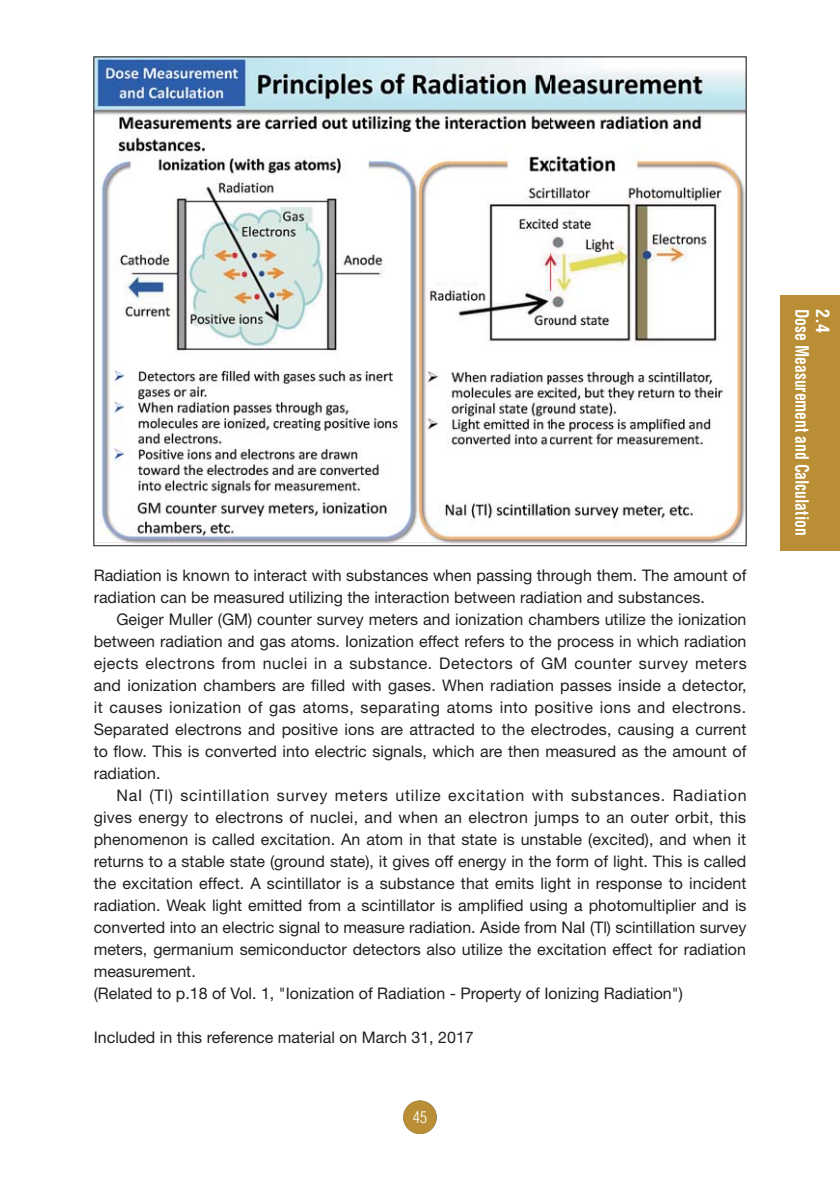
<style>
.page{position:relative;width:840px;height:1191px;background:#fff}
.page>*{position:absolute;margin:0;border:0;box-sizing:border-box;transform-origin:0 0}
.t1{font:700 condensed 18px "Helvetica";color:#fff;scale:.87 1}
.t2{font:700 condensed 18px "Helvetica";color:#fff}
.t3{font:16px/22px "Helvetica Neue";color:#231f20}
.t4{font:300 condensed 16px "Helvetica";color:#fff}
</style>
<div class="page">
<div style="left:780px;top:295px;width:59px;height:255px;background:#ba8e34"></div>
<div style="left:403px;top:1100px;width:33px;height:34px;background:#ba8e34;border-radius:50%"></div>
<img style="left:96px;top:126px;width:648px;height:418px">
<img style="left:96px;top:59px;width:648px;height:67px">
<img style="left:96px;top:125px;width:63px;height:417px">
<img style="left:680px;top:125px;width:64px;height:417px">
<img style="left:158px;top:540px;width:523px;height:2px">
<p class="t3" style="left:94px;top:566px;width:653px">Radiation is known to interact with substances when passing through them. The amount of radiation can be measured utilizing the interaction between radiation and substances.</p>
<p class="t3" style="left:94px;top:610px;width:654px;text-align:justify;text-indent:23px">Geiger Muller (GM) counter survey meters and ionization chambers utilize the ionization between radiation and gas atoms. Ionization effect refers to the process in which radiation ejects electrons from nuclei in a substance. Detectors of GM counter survey meters and ionization chambers are filled with gases. When radiation passes inside a detector, it causes ionization of gas atoms, separating atoms into positive ions and electrons.<br>Separated electrons and positive ions are attracted to the electrodes, causing a current to flow. This is converted into electric signals, which are then measured as the amount of radiation.</p>
<p class="t3" style="left:94px;top:786px;width:654px;text-indent:23px">NaI (Tl) scintillation survey meters utilize excitation with substances. Radiation gives energy to electrons of nuclei, and when an electron jumps to an outer orbit, this phenomenon is called excitation. An atom in that state is unstable (excited), and when it returns to a stable state (ground state), it gives off energy in the form of light. This is called the excitation effect. A scintillator is a substance that emits light in response to incident radiation. Weak light emitted from a scintillator is amplified using a photomultiplier and is converted into an electric signal to measure radiation. Aside from NaI (Tl) scintillation survey meters, germanium semiconductor detectors also utilize the excitation effect for radiation measurement.<br>(Related to p.18 of Vol. 1, "Ionization of Radiation - Property of Ionizing Radiation")</p>
<p class="t3" style="left:94px;top:1028px;width:381px">Included in this reference material on March 31, 2017</p>
<p class="t4" style="left:413px;top:1110px;width:16px">45</p>
<p class="t1" style="left:808px;top:309px;width:262px;rotate:90deg">Dose Measurement and Calculation</p>
<p class="t2" style="left:829px;top:309px;width:25px;rotate:90deg">2.4</p>
</div>
